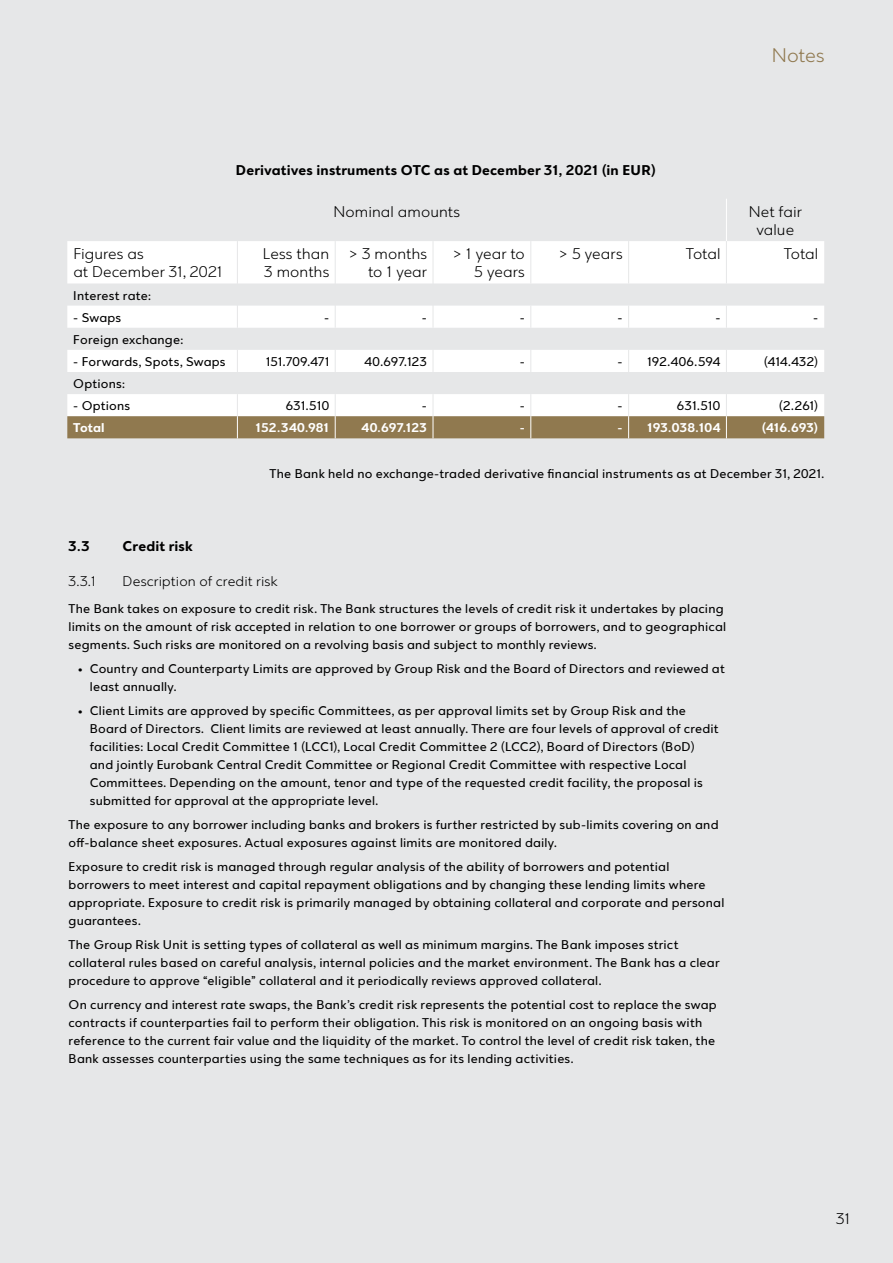
<style>
.page{position:relative;width:893px;height:1263px;background:#e6e7e8}
.page>*{position:absolute;margin:0;border:0;box-sizing:border-box;transform-origin:0 0}
.t1{font:300 21px "Eurobank Sans";letter-spacing:-.005em;color:#90794f}
.t2{font:300 16.5px/18px "Eurobank Sans";letter-spacing:.005em;color:#000}
.t3{font:700 15px "Eurobank Sans";letter-spacing:.01em;color:#000}
.t4{font:300 15px "Eurobank Sans";letter-spacing:.01em;color:#000}
.t5{font:13.5px/18px "Eurobank Sans";letter-spacing:.015em;color:#000}
.t6{font:700 13.5px "Eurobank Sans";letter-spacing:.01em;color:#fff}
</style>
<div class="page">
<svg style="left:67px;top:241px;width:757px;height:131px;fill:#fff"></svg>
<hr style="left:726px;top:199px;width:1px;height:42px;background:#fff">
<hr style="left:237px;top:241px;width:1px;height:42px;background:#e6e7e8">
<hr style="left:335px;top:241px;width:1px;height:42px;background:#e6e7e8">
<hr style="left:433px;top:241px;width:1px;height:42px;background:#e6e7e8">
<hr style="left:530px;top:241px;width:1px;height:42px;background:#e6e7e8">
<hr style="left:628px;top:241px;width:1px;height:42px;background:#e6e7e8">
<hr style="left:726px;top:241px;width:1px;height:42px;background:#e6e7e8">
<svg style="left:237px;top:350px;width:1px;height:22px"></svg>
<svg style="left:335px;top:350px;width:1px;height:22px"></svg>
<svg style="left:433px;top:350px;width:1px;height:22px"></svg>
<svg style="left:530px;top:350px;width:1px;height:22px"></svg>
<svg style="left:628px;top:350px;width:1px;height:22px"></svg>
<svg style="left:726px;top:350px;width:1px;height:22px"></svg>
<svg style="left:237px;top:283px;width:1px;height:45px"></svg>
<svg style="left:335px;top:283px;width:1px;height:45px"></svg>
<svg style="left:433px;top:283px;width:1px;height:45px"></svg>
<svg style="left:530px;top:306px;width:1px;height:22px"></svg>
<svg style="left:628px;top:306px;width:1px;height:22px"></svg>
<svg style="left:726px;top:306px;width:1px;height:22px"></svg>
<svg style="left:67px;top:394px;width:757px;height:44px;background:#c8bda8"></svg>
<h1 class="t1" style="left:772px;top:43px;width:54px">Notes</h1>
<p class="t3" style="left:236px;top:162px;width:421px">Derivatives instruments OTC as at December 31, 2021 (in EUR)</p>
<p class="t2" style="left:334px;top:203px;width:128px">Nominal amounts</p>
<p class="t2" style="left:749px;top:203px;width:55px;text-align:center">Net fair value</p>
<p class="t2" style="left:73px;top:245px;width:151px">Figures as<br>at December 31, 2021</p>
<p class="t2" style="left:263px;top:245px;width:68px">Less than<br>3 months</p>
<p class="t2" style="left:349px;top:245px;width:79px;text-align:right">&gt; 3 months to 1 year</p>
<p class="t2" style="left:453px;top:245px;width:73px;text-align:right">&gt; 1 year to<br>5 years</p>
<p class="t2" style="left:559px;top:245px;width:65px">&gt; 5 years</p>
<p class="t2" style="left:686px;top:245px;width:36px">Total</p>
<p class="t2" style="left:784px;top:245px;width:36px">Total</p>
<p class="t5" style="left:73px;top:286px;width:79px">Interest rate:</p>
<p class="t5" style="left:73px;top:308px;width:49px">- Swaps</p>
<p class="t5" style="left:324px;top:308px;width:7px">-</p>
<p class="t5" style="left:422px;top:308px;width:7px">-</p>
<p class="t5" style="left:520px;top:308px;width:7px">-</p>
<p class="t5" style="left:618px;top:308px;width:7px">-</p>
<p class="t5" style="left:715px;top:308px;width:7px">-</p>
<p class="t5" style="left:813px;top:308px;width:7px">-</p>
<p class="t5" style="left:73px;top:331px;width:111px">Foreign exchange:</p>
<p class="t5" style="left:73px;top:353px;width:154px">- Forwards, Spots, Swaps</p>
<p class="t5" style="left:266px;top:353px;width:65px">151.709.471</p>
<p class="t5" style="left:364px;top:353px;width:64px">40.697.123</p>
<p class="t5" style="left:520px;top:353px;width:7px">-</p>
<p class="t5" style="left:617px;top:353px;width:104px">- 192.406.594</p>
<p class="t5" style="left:764px;top:353px;width:56px">(414.432)</p>
<p class="t5" style="left:73px;top:375px;width:53px">Options:</p>
<p class="t5" style="left:73px;top:397px;width:59px">- Options</p>
<p class="t5" style="left:286px;top:397px;width:45px">631.510</p>
<p class="t5" style="left:422px;top:397px;width:7px">-</p>
<p class="t5" style="left:520px;top:397px;width:7px">-</p>
<p class="t5" style="left:617px;top:397px;width:7px">-</p>
<p class="t5" style="left:677px;top:397px;width:45px">631.510</p>
<p class="t5" style="left:779px;top:397px;width:41px">(2.261)</p>
<p class="t6" style="left:73px;top:420px;width:33px">Total</p>
<p class="t6" style="left:256px;top:420px;width:75px">152.340.981</p>
<p class="t6" style="left:361px;top:420px;width:67px">40.697.123</p>
<p class="t6" style="left:520px;top:420px;width:7px">-</p>
<p class="t6" style="left:618px;top:420px;width:104px">- 193.038.104</p>
<p class="t6" style="left:762px;top:420px;width:58px">(416.693)</p>
<p class="t5" style="left:270px;top:465px;width:556px">The Bank held no exchange-traded derivative financial instruments as at December 31, 2021.</p>
<p class="t3" style="left:69px;top:537px;width:23px">3.3</p>
<p class="t3" style="left:123px;top:537px;width:72px">Credit risk</p>
<p class="t4" style="left:69px;top:572px;width:29px">3.3.1</p>
<p class="t4" style="left:123px;top:572px;width:157px">Description of credit risk</p>
<p class="t5" style="left:69px;top:599px;width:659px">The Bank takes on exposure to credit risk. The Bank structures the levels of credit risk it undertakes by placing limits on the amount of risk accepted in relation to one borrower or groups of borrowers, and to geographical segments. Such risks are monitored on a revolving basis and subject to monthly reviews.</p>
<p class="t5" style="left:90px;top:659px;width:636px;text-indent:-13px">• Country and Counterparty Limits are approved by Group Risk and the Board of Directors and reviewed at least annually.</p>
<p class="t5" style="left:90px;top:701px;width:630px;text-indent:-13px">• Client Limits are approved by specific Committees, as per approval limits set by Group Risk and the Board of Directors. Client limits are reviewed at least annually. There are four levels of approval of credit facilities: Local Credit Committee 1 (LCC1), Local Credit Committee 2 (LCC2), Board of Directors (BoD) and jointly Eurobank Central Credit Committee or Regional Credit Committee with respective Local Committees. Depending on the amount, tenor and type of the requested credit facility, the proposal is submitted for approval at the appropriate level.</p>
<p class="t5" style="left:69px;top:815px;width:651px">The exposure to any borrower including banks and brokers is further restricted by sub-limits covering on and off-balance sheet exposures. Actual exposures against limits are monitored daily.</p>
<p class="t5" style="left:69px;top:857px;width:657px">Exposure to credit risk is managed through regular analysis of the ability of borrowers and potential borrowers to meet interest and capital repayment obligations and by changing these lending limits where appropriate. Exposure to credit risk is primarily managed by obtaining collateral and corporate and personal guarantees.</p>
<p class="t5" style="left:69px;top:935px;width:652px">The Group Risk Unit is setting types of collateral as well as minimum margins. The Bank imposes strict collateral rules based on careful analysis, internal policies and the market environment. The Bank has a clear procedure to approve “eligible” collateral and it periodically reviews approved collateral.</p>
<p class="t5" style="left:69px;top:995px;width:650px">On currency and interest rate swaps, the Bank’s credit risk represents the potential cost to replace the swap contracts if counterparties fail to perform their obligation. This risk is monitored on an ongoing basis with reference to the current fair value and the liquidity of the market. To control the level of credit risk taken, the Bank assesses counterparties using the same techniques as for its lending activities.</p>
<p class="t2" style="left:836px;top:1209px;width:16px">31</p>
</div>
